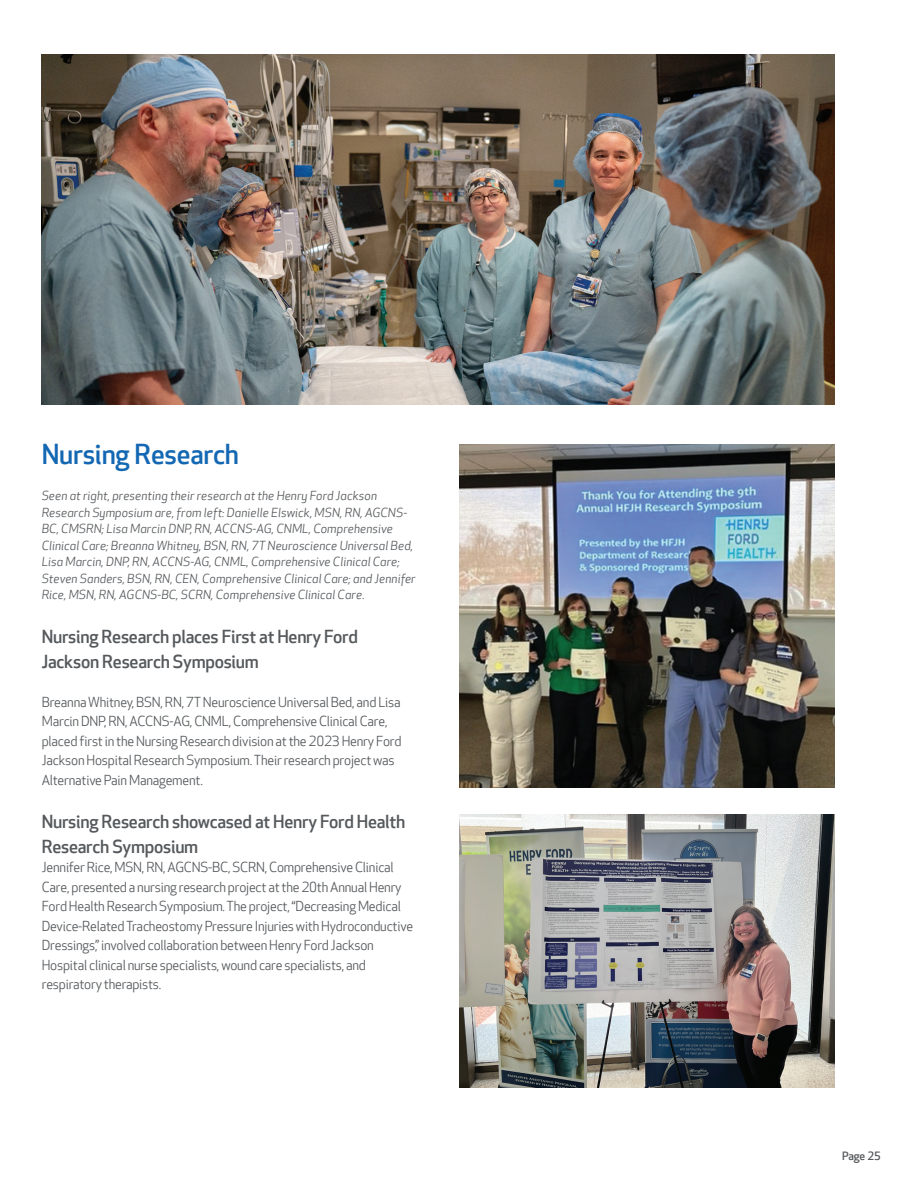
<style>
.page{position:relative;width:918px;height:1188px;background:#fff}
.page>*{position:absolute;margin:0;border:0;box-sizing:border-box;transform-origin:0 0}
.t1{font:500 27px "Apex New";letter-spacing:-.01em;color:#1468b3}
.t2{font:500 17.7px/24.5px "Apex New";letter-spacing:-.015em;color:#55595c}
.t3{font:13.35px/19.5px "Apex New";letter-spacing:-.015em;color:#55595c}
.t4{font:italic 12px/16.5px "Apex New";letter-spacing:.01em;color:#55595c}
.t5{font:500 11.25px "Apex New";letter-spacing:-.01em;color:#55595c}
</style>
<div class="page">
<img style="left:459px;top:444px;width:376px;height:344px">
<img style="left:459px;top:814px;width:375px;height:274px">
<img style="left:42px;top:54px;width:793px;height:351px">
<h1 class="t1" style="left:42px;top:439px;width:199px">Nursing Research</h1>
<p class="t4" style="left:42px;top:488px;width:375px">Seen at right, presenting their research at the Henry Ford Jackson Research Symposium are, from left: Danielle Elswick, MSN, RN, AGCNS-BC, CMSRN; Lisa Marcin DNP, RN, ACCNS-AG, CNML, Comprehensive Clinical Care; Breanna Whitney, BSN, RN, 7T Neuroscience Universal Bed, Lisa Marcin, DNP, RN, ACCNS-AG, CNML, Comprehensive Clinical Care; Steven Sanders, BSN, RN, CEN, Comprehensive Clinical Care; and Jennifer Rice, MSN, RN, AGCNS-BC, SCRN, Comprehensive Clinical Care.</p>
<h2 class="t2" style="left:42px;top:625px;width:318px">Nursing Research places First at Henry Ford<br>Jackson Research Symposium</h2>
<p class="t3" style="left:42px;top:692px;width:361px">Breanna Whitney, BSN, RN, 7T Neuroscience Universal Bed, and Lisa Marcin DNP, RN, ACCNS-AG, CNML, Comprehensive Clinical Care, placed first in the Nursing Research division at the 2023 Henry Ford Jackson Hospital Research Symposium. Their research project was Alternative Pain Management.</p>
<h2 class="t2" style="left:42px;top:810px;width:365px">Nursing Research showcased at Henry Ford Health<br>Research Symposium</h2>
<p class="t3" style="left:42px;top:858px;width:373px">Jennifer Rice, MSN, RN, AGCNS-BC, SCRN, Comprehensive Clinical Care, presented a nursing research project at the 20th Annual Henry Ford Health Research Symposium. The project, “Decreasing Medical Device-Related Tracheostomy Pressure Injuries with Hydroconductive Dressings,” involved collaboration between Henry Ford Jackson Hospital clinical nurse specialists, wound care specialists, and respiratory therapists.</p>
<p class="t5" style="left:842px;top:1149px;width:40px">Page 25</p>
</div>
